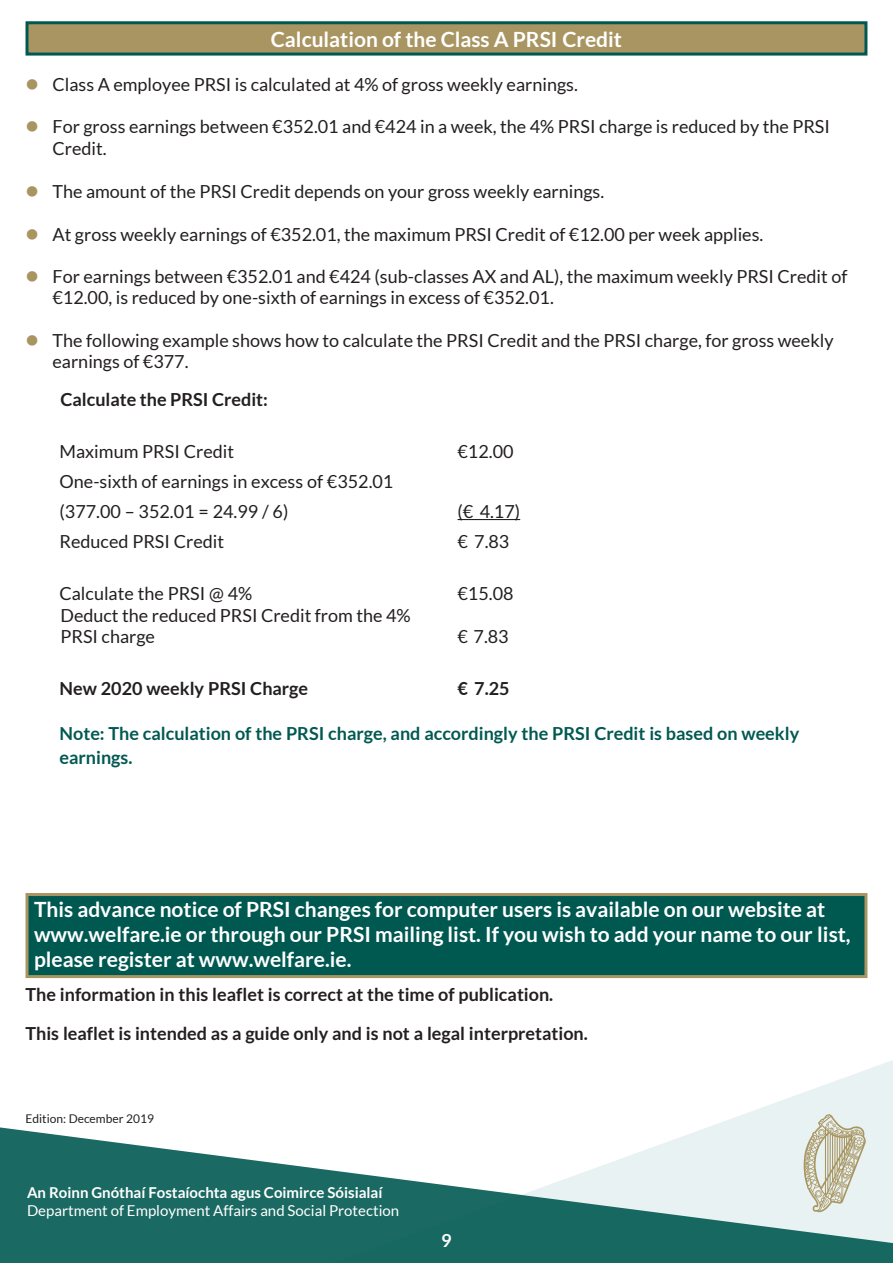
<style>
.page{position:relative;width:893px;height:1263px;background:#fff}
.page>*{position:absolute;margin:0;border:0;box-sizing:border-box;transform-origin:0 0}
.t1{font:700 21px/25.2px "Lato";color:#fff}
.Text_Normal{font:18px/21.6px "Lato";color:#231f20}
.Text_Normal-2{font:700 18px "Lato";color:#231f20}
.Text_Normal-3{font:700 18px "Lato";color:#005951}
.t2{font:700 18px "Lato";color:#fff}
.t3{font:15px/18px "Lato";color:#fff}
.Table_Text_Caps{font:12px "Lato";color:#231f20}
.s1{font-weight:700}
</style>
<div class="page">
<svg style="left:726px;top:1060px;width:167px;height:61px"></svg>
<svg style="left:0;top:1121px;width:893px;height:142px;fill:#1a6962"></svg>
<svg style="left:804px;top:1114px;width:62px;height:98px;background:#d2d2c0"></svg>
<div style="left:26px;top:893px;width:841px;height:85px;background:#005951;border:3px solid #a89561"></div>
<div style="left:26px;top:21px;width:841px;height:35px;background:#a89561;border:3px solid #005951"></div>
<hr style="left:458px;top:519px;width:62px;height:1px;background:#231f20">
<p class="t1" style="left:271px;top:26px;width:353px">Calculation of the Class A PRSI Credit</p>
<p class="Text_Normal" style="left:53px;top:74px;width:527px">Class A employee PRSI is calculated at 4% of gross weekly earnings.</p>
<p class="Text_Normal" style="left:53px;top:116px;width:779px">For gross earnings between €352.01 and €424 in a week, the 4% PRSI charge is reduced by the PRSI<br>Credit.</p>
<p class="Text_Normal" style="left:53px;top:180px;width:553px">The amount of the PRSI Credit depends on your gross weekly earnings.</p>
<p class="Text_Normal" style="left:53px;top:223px;width:712px">At gross weekly earnings of €352.01, the maximum PRSI Credit of €12.00 per week applies.</p>
<p class="Text_Normal" style="left:53px;top:265px;width:796px">For earnings between €352.01 and €424 (sub-classes AX and AL), the maximum weekly PRSI Credit of €12.00, is reduced by one-sixth of earnings in excess of €352.01.</p>
<p class="Text_Normal" style="left:53px;top:330px;width:783px;line-height:21px">The following example shows how to calculate the PRSI Credit and the PRSI charge, for gross weekly earnings of €377.</p>
<p class="Text_Normal-2" style="left:60px;top:389px;width:209px">Calculate the PRSI Credit:</p>
<p class="Text_Normal" style="left:60px;top:441px;width:176px">Maximum PRSI Credit</p>
<p class="Text_Normal" style="left:458px;top:441px;width:58px">€12.00</p>
<p class="Text_Normal" style="left:60px;top:471px;width:335px">One-sixth of earnings in excess of €352.01</p>
<p class="Text_Normal" style="left:60px;top:501px;width:230px">(377.00 – 352.01 = 24.99 / 6)</p>
<p class="Text_Normal" style="left:458px;top:501px;width:64px">(€ 4.17)</p>
<p class="Text_Normal" style="left:60px;top:531px;width:166px">Reduced PRSI Credit</p>
<p class="Text_Normal" style="left:458px;top:531px;width:53px">€ 7.83</p>
<p class="Text_Normal" style="left:60px;top:583px;width:194px">Calculate the PRSI @ 4%</p>
<p class="Text_Normal" style="left:458px;top:583px;width:58px">€15.08</p>
<p class="Text_Normal" style="left:60px;top:604px;width:352px">Deduct the reduced PRSI Credit from the 4%<br>PRSI charge</p>
<p class="Text_Normal" style="left:458px;top:626px;width:53px">€ 7.83</p>
<p class="Text_Normal-2" style="left:60px;top:678px;width:250px">New 2020 weekly PRSI Charge</p>
<p class="Text_Normal-2" style="left:458px;top:678px;width:54px">€ 7.25</p>
<p class="Text_Normal-3" style="left:60px;top:723px;width:741px">Note: The calculation of the PRSI charge, and accordingly the PRSI Credit is based on weekly</p>
<p class="Text_Normal-3" style="left:60px;top:747px;width:74px">earnings.</p>
<p class="t1" style="left:34px;top:896px;width:818px">This advance notice of PRSI changes for computer users is available on our website at www.welfare.ie or through our PRSI mailing list. If you wish to add your name to our list, please register at www.welfare.ie.</p>
<p class="Text_Normal-2" style="left:26px;top:984px;width:529px">The information in this leaflet is correct at the time of publication.</p>
<p class="Text_Normal-2" style="left:26px;top:1023px;width:564px">This leaflet is intended as a guide only and is not a legal interpretation.</p>
<p class="Table_Text_Caps" style="left:26px;top:1112px;width:130px">Edition: December 2019</p>
<p class="t3" style="left:27px;top:1184px;width:374px"><span class="s1">An Roinn Gnóthaí Fostaíochta agus Coimirce Sóisialaí<br></span>Department of Employment Affairs and Social Protection</p>
<p class="t2" style="left:441px;top:1230px;width:12px">9</p>
</div>
